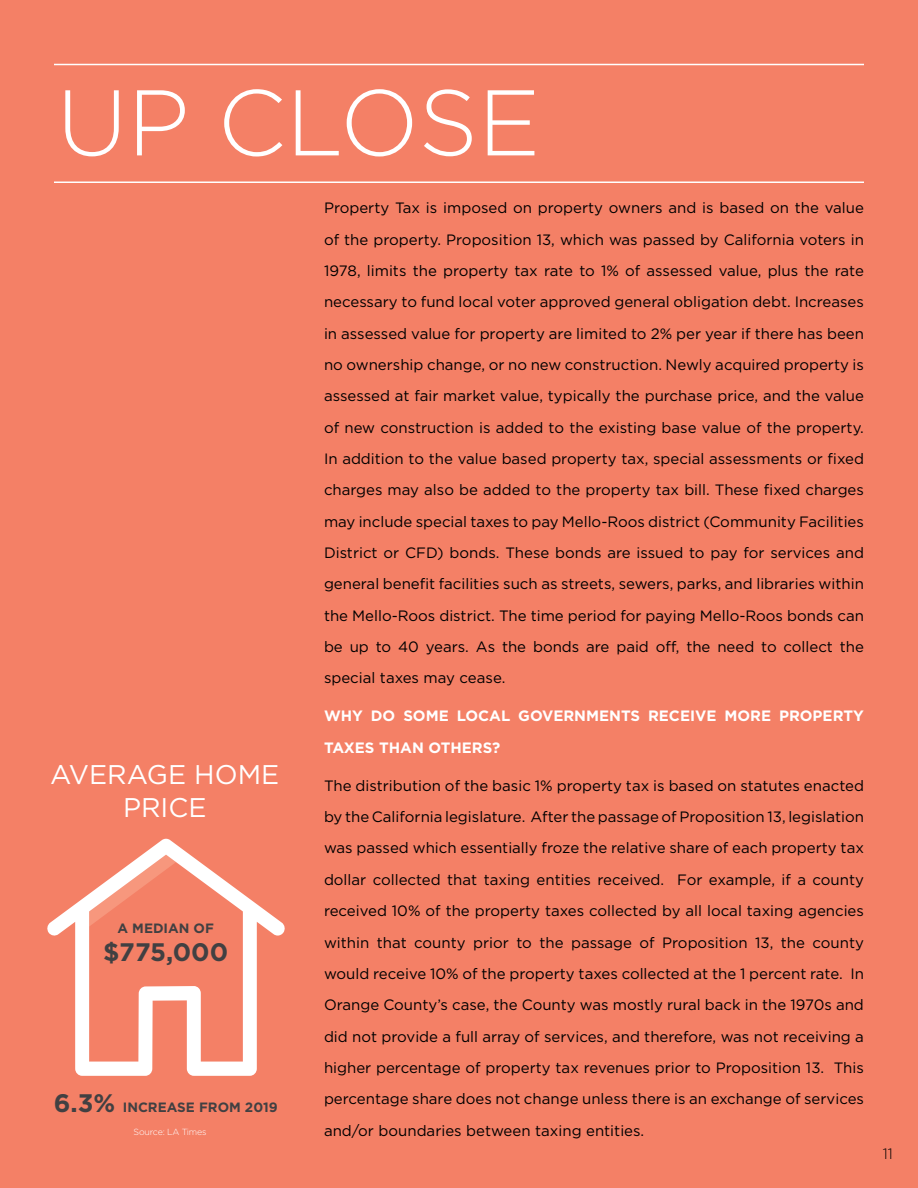
<style>
.page{position:relative;width:918px;height:1188px;background:#f48066}
.page>*{position:absolute;margin:0;border:0;box-sizing:border-box;transform-origin:0 0}
.t1{font:300 93px "Gotham";color:#fff}
.t2{font:27px/32.4px "Gotham";color:#fff;text-align:center}
.t3{font:700 25.35px "Gotham";color:#414042}
.t4{font:15px/31.3px "Gotham";color:#000;text-align:justify}
.t5{font:700 15px/31.3px "Gotham";color:#fff}
.t6{font:300 15px "Gotham";color:#000}
.t7{font:700 13.5px "Gotham";color:#414042}
.t8{font:300 8.85px "Gotham";letter-spacing:-.02em;color:#fff}
.s1{font-size:25.35px}
</style>
<div class="page">
<hr style="left:54px;top:64px;width:810px;height:1px;background:#fff">
<hr style="left:54px;top:182px;width:810px;height:1px;background:#fff">
<svg style="left:47px;top:838px;width:238px;height:238px"></svg>
<h1 class="t1" style="left:57px;top:64px;width:485px">UP CLOSE</h1>
<h2 class="t2" style="left:50px;top:758px;width:231px">AVERAGE HOME<br>PRICE</h2>
<p class="t7" style="left:118px;top:919px;width:98px">A MEDIAN OF</p>
<h3 class="t3" style="left:103px;top:935px;width:127px">$775,000</h3>
<p class="t7" style="left:54px;top:1098px;width:226px"><span class="s1">6.3%</span> INCREASE FROM 2019</p>
<p class="t8" style="left:134px;top:1126px;width:75px">Source: LA Times</p>
<p class="t4" style="left:324px;top:192px;width:542px">Property Tax is imposed on property owners and is based on the value of the property. Proposition 13, which was passed by California voters in 1978, limits the property tax rate to 1% of assessed value, plus the rate necessary to fund local voter approved general obligation debt. Increases in assessed value for property are limited to 2% per year if there has been no ownership change, or no new construction. Newly acquired property is assessed at fair market value, typically the purchase price, and the value of new construction is added to the existing base value of the property.<br>In addition to the value based property tax, special assessments or fixed charges may also be added to the property tax bill. These fixed charges may include special taxes to pay Mello-Roos district (Community Facilities District or CFD) bonds. These bonds are issued to pay for services and general benefit facilities such as streets, sewers, parks, and libraries within the Mello-Roos district. The time period for paying Mello-Roos bonds can be up to 40 years. As the bonds are paid off, the need to collect the special taxes may cease.</p>
<p class="t5" style="left:324px;top:700px;width:542px">WHY DO SOME LOCAL GOVERNMENTS RECEIVE MORE PROPERTY<br>TAXES THAN OTHERS?</p>
<p class="t4" style="left:324px;top:770px;width:542px">The distribution of the basic 1% property tax is based on statutes enacted by the California legislature. After the passage of Proposition 13, legislation was passed which essentially froze the relative share of each property tax dollar collected that taxing entities received. For example, if a county received 10% of the property taxes collected by all local taxing agencies within that county prior to the passage of Proposition 13, the county would receive 10% of the property taxes collected at the 1 percent rate. In Orange County’s case, the County was mostly rural back in the 1970s and did not provide a full array of services, and therefore, was not receiving a higher percentage of property tax revenues prior to Proposition 13. This percentage share does not change unless there is an exchange of services and/or boundaries between taxing entities.</p>
<p class="t6" style="left:883px;top:1145px;width:12px">11</p>
</div>
